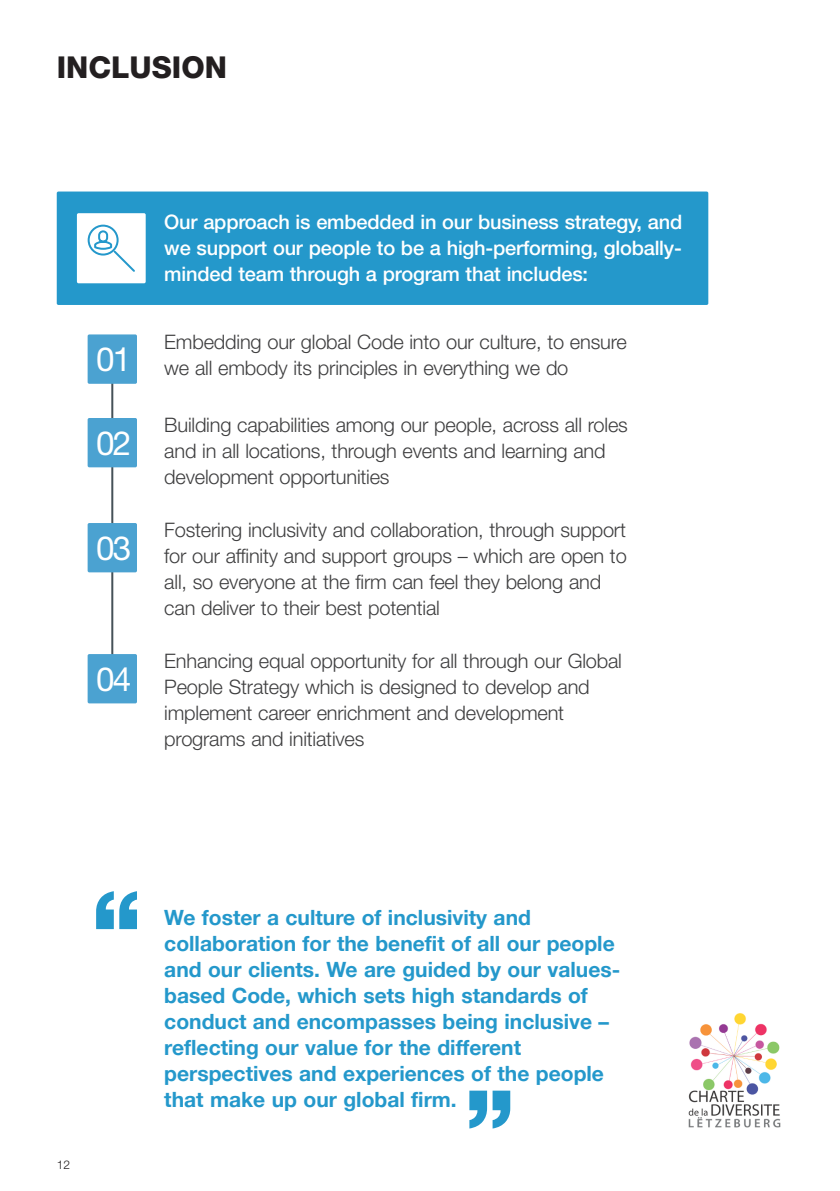
<style>
.page{position:relative;width:840px;height:1191px;background:#fff}
.page>*{position:absolute;margin:0;border:0;box-sizing:border-box;transform-origin:0 0}
._00__Strapline_Title{font:33.2px "Helvetica Neue LT Std";letter-spacing:-.05em;color:#fff}
._00__Document_Heading{font:800 30px "Helvetica Neue LT Pro";color:#231f20}
._07__Quote{font:700 21px/26px "Helvetica Neue LT Pro";color:#2498cb}
.bul{font:300 20px/26px "Helvetica Neue LT Std";letter-spacing:-.01em;color:#3e3e3f}
._05__Heading_1{font:500 20px/26px "Helvetica Neue LT Std";letter-spacing:-.01em;color:#fff;text-align:justify}
.t1{font:300 12px "Helvetica Neue LT Std";color:#231f20}
</style>
<div class="page">
<div style="left:57px;top:191px;width:651px;height:114px;background:#2498cb;border-radius:2px"></div>
<div style="left:77px;top:213px;width:69px;height:70px;background:#fff;border-radius:2px"></div>
<svg style="left:469px;top:1090px;width:41px;height:38px"></svg>
<img style="left:688px;top:1013px;width:93px;height:115px">
<hr style="left:111px;top:369px;width:2px;height:298px;background:#465258">
<div style="left:88px;top:334px;width:49px;height:50px;background:#4ba2d1;border-radius:2px"></div>
<div style="left:88px;top:418px;width:49px;height:49px;background:#4ba2d1;border-radius:2px"></div>
<div style="left:88px;top:523px;width:49px;height:49px;background:#4ba2d1;border-radius:2px"></div>
<div style="left:88px;top:654px;width:49px;height:49px;background:#4ba2d1;border-radius:2px"></div>
<svg style="left:87px;top:224px;width:48px;height:48px"></svg>
<svg style="left:96px;top:891px;width:41px;height:38px"></svg>
<p class="_00__Document_Heading" style="left:57px;top:50px;width:172px">INCLUSION</p>
<p class="_00__Strapline_Title" style="left:96px;top:339px;width:37px">01</p>
<p class="_00__Strapline_Title" style="left:96px;top:422px;width:37px">02</p>
<p class="_00__Strapline_Title" style="left:96px;top:527px;width:37px">03</p>
<p class="_00__Strapline_Title" style="left:96px;top:658px;width:37px">04</p>
<p class="_05__Heading_1" style="left:164px;top:209px;width:519px">Our approach is embedded in our business strategy, and we support our people to be a high-performing, globally&shy;minded team through a program that includes:</p>
<p class="bul" style="left:164px;top:328px;width:464px">Embedding our global Code into our culture, to ensure</p>
<p class="bul" style="left:164px;top:354px;width:405px">we all embody its principles in everything we do</p>
<p class="bul" style="left:164px;top:412px;width:465px">Building capabilities among our people, across all roles and in all locations, through events and learning and development opportunities</p>
<p class="bul" style="left:164px;top:517px;width:463px">Fostering inclusivity and collaboration, through support for our affinity and support groups – which are open to all, so everyone at the firm can feel they belong and can deliver to their best potential</p>
<p class="bul" style="left:164px;top:648px;width:459px">Enhancing equal opportunity for all through our Global People Strategy which is designed to develop and implement career enrichment and development programs and initiatives</p>
<p class="t1" style="left:57px;top:1157px;width:15px">12</p>
<p class="_07__Quote" style="left:164px;top:904px;width:457px">We foster a culture of inclusivity and collaboration for the benefit of all our people and our clients. We are guided by our values&shy;based Code, which sets high standards of conduct and encompasses being inclusive – reflecting our value for the different perspectives and experiences of the people that make up our global firm.</p>
</div>
